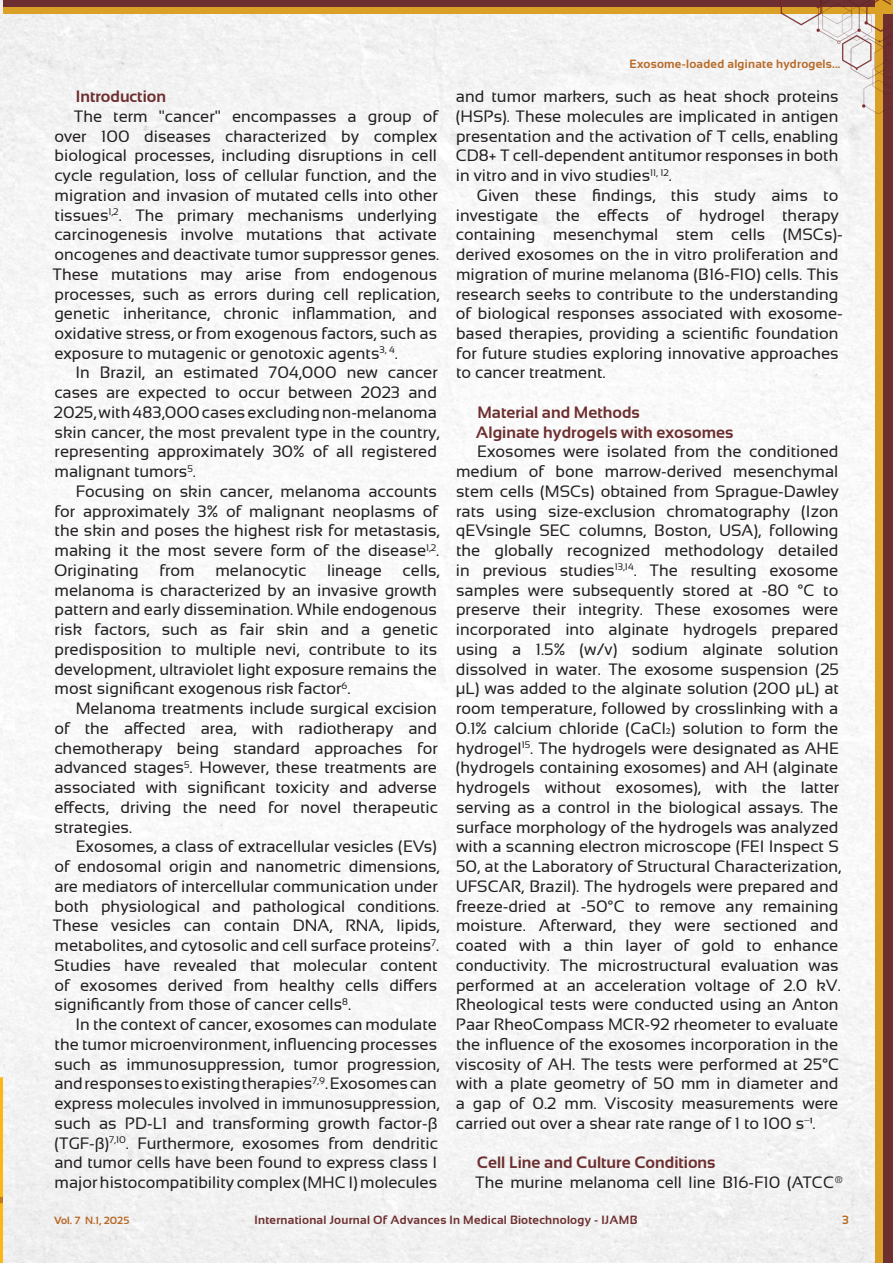
<style>
.page{position:relative;width:893px;height:1263px;background:#fff}
.page>*{position:absolute;margin:0;border:0;box-sizing:border-box;transform-origin:0 0}
.t1{font:16.5px/19.8px "Sansation";color:#231f20}
.t2{font:700 16.5px "Sansation";color:#6d2f30}
.t3{font:700 12px "Sansation";letter-spacing:.02em;color:#6d2f30}
.t4{font:700 12px "Sansation";letter-spacing:.02em;color:#b76926}
.t5{font:700 10.5px "Sansation";color:#b76926}
.s1{font-family:"Times New Roman"}
</style>
<div class="page">
<div style="left:2px;top:14px;width:13px;height:1249px;background:#f6f6f6"></div>
<img style="left:15px;top:14px;width:861px;height:1249px">
<div style="left:882px;top:0;width:11px;height:1263px;background:#6d2f30"></div>
<div style="left:876px;top:0;width:7px;height:1263px;background:#daa126"></div>
<div style="left:0;top:0;width:890px;height:9px;background:#6d2f30"></div>
<div style="left:0;top:7px;width:893px;height:7px;background:#daa126"></div>
<div style="left:876px;top:0;width:17px;height:8px;background:#daa126"></div>
<img style="left:725px;top:0;width:166px;height:114px">
<img style="left:0;top:0;width:2px;height:1263px">
<p class="t2" style="left:76px;top:87px;width:92px">Introduction</p>
<p class="t1" style="left:53px;top:106px;width:389px;text-indent:21px">The term "cancer" encompasses a group of over 100 diseases characterized by complex biological processes, including disruptions in cell cycle regulation, loss of cellular function, and the migration and invasion of mutated cells into other tissues<sup>1,2</sup>. The primary mechanisms underlying carcinogenesis involve mutations that activate oncogenes and deactivate tumor suppressor genes.<br>These mutations may arise from endogenous processes, such as errors during cell replication, genetic inheritance, chronic inflammation, and oxidative stress, or from exogenous factors, such as exposure to mutagenic or genotoxic agents<sup>3,</sup> <sup>4</sup>.</p>
<p class="t1" style="left:54px;top:363px;width:387px;text-indent:22px">In Brazil, an estimated 704,000 new cancer cases are expected to occur between 2023 and 2025, with 483,000 cases excluding non-melanoma skin cancer, the most prevalent type in the country, representing approximately 30% of all registered malignant tumors<sup>5</sup>.</p>
<p class="t1" style="left:54px;top:481px;width:387px;text-indent:22px">Focusing on skin cancer, melanoma accounts for approximately 3% of malignant neoplasms of the skin and poses the highest risk for metastasis, making it the most severe form of the disease<sup>1,2</sup>.<br>Originating</p>
<p class="t1" style="left:159px;top:560px;width:37px">from</p>
<p class="t1" style="left:215px;top:560px;width:92px">melanocytic</p>
<p class="t1" style="left:327px;top:560px;width:56px">lineage</p>
<p class="t1" style="left:54px;top:560px;width:387px;text-indent:348px">cells, melanoma is characterized by an invasive growth pattern and early dissemination. While endogenous risk factors, such as fair skin and a genetic predisposition to multiple nevi, contribute to its development, ultraviolet light exposure remains the most significant exogenous risk factor<sup>6</sup>.</p>
<p class="t1" style="left:54px;top:698px;width:385px;text-align:justify;text-indent:21px">Melanoma treatments include surgical excision of the affected area, with radiotherapy and chemotherapy being standard approaches for advanced stages<sup>5</sup>. However, these treatments are associated with significant toxicity and adverse effects, driving the need for novel therapeutic strategies.</p>
<p class="t1" style="left:53px;top:837px;width:389px;text-indent:23px">Exosomes, a class of extracellular vesicles (EVs) of endosomal origin and nanometric dimensions, are mediators of intercellular communication under both physiological and pathological conditions.<br>These vesicles can contain DNA, RNA, lipids, metabolites, and cytosolic and cell surface proteins<sup>7</sup>.<br>Studies have revealed that molecular content of exosomes derived from healthy cells differs significantly from those of cancer cells<sup>8</sup>.</p>
<p class="t1" style="left:54px;top:1014px;width:387px;text-indent:21px">In the context of cancer, exosomes can modulate the tumor microenvironment, influencing processes such as immunosuppression, tumor progression, and responses to existing therapies<sup>7,9</sup>. Exosomes can express molecules involved in immunosuppression, such as PD-L1 and transforming growth factor-β (TGF-β)<sup>7,10</sup>. Furthermore, exosomes from dendritic and tumor cells have been found to express class I major histocompatibility complex (MHC I) molecules</p>
<p class="t4" style="left:629px;top:58px;width:213px">Exosome-loaded alginate hydrogels...</p>
<p class="t1" style="left:456px;top:86px;width:384px;text-align:justify">and tumor markers, such as heat shock proteins (HSPs). These molecules are implicated in antigen presentation and the activation of T cells, enabling CD8+ T cell-dependent antitumor responses in both in vitro and in vivo studies<sup>11,</sup> <sup>12</sup>.</p>
<p class="t1" style="left:456px;top:185px;width:388px;text-indent:21px">Given these findings, this study aims to investigate the effects of hydrogel therapy containing mesenchymal stem cells (MSCs)- derived exosomes on the in vitro proliferation and migration of murine melanoma (B16-F10) cells. This research seeks to contribute to the understanding of biological responses associated with exosome&shy;based therapies, providing a scientific foundation for future studies exploring innovative approaches to cancer treatment.</p>
<p class="t2" style="left:477px;top:403px;width:164px">Material and Methods</p>
<p class="t2" style="left:476px;top:423px;width:259px">Alginate hydrogels with exosomes</p>
<p class="t1" style="left:456px;top:442px;width:387px;text-indent:22px">Exosomes were isolated from the conditioned medium of bone marrow-derived mesenchymal stem cells (MSCs) obtained from Sprague-Dawley rats using size-exclusion chromatography (Izon qEVsingle SEC columns, Boston, USA), following the globally recognized methodology detailed in previous studies<sup>13,14</sup>. The resulting exosome samples were subsequently stored at -80 °C to preserve their integrity. These exosomes were incorporated into alginate hydrogels prepared using a 1.5% (w/v) sodium alginate solution dissolved in water. The exosome suspension (25 µL) was added to the alginate solution (200 µL) at room temperature, followed by crosslinking with a 0.1% calcium chloride (CaCl<span class="s1">₂</span>) solution to form the hydrogel<sup>15</sup>. The hydrogels were designated as AHE (hydrogels containing exosomes) and AH (alginate hydrogels without exosomes), with the latter serving as a control in the biological assays. The surface morphology of the hydrogels was analyzed with a scanning electron microscope (FEI Inspect S 50, at the Laboratory of Structural Characterization, UFSCAR, Brazil). The hydrogels were prepared and freeze-dried at -50°C to remove any remaining moisture. Afterward, they were sectioned and coated with a thin layer of gold to enhance conductivity. The microstructural evaluation was performed at an acceleration voltage of 2.0 kV.<br>Rheological tests were conducted using an Anton Paar RheoCompass MCR-92 rheometer to evaluate the influence of the exosomes incorporation in the viscosity of AH. The tests were performed at 25°C with a plate geometry of 50 mm in diameter and a gap of 0.2 mm. Viscosity measurements were carried out over a shear rate range of 1 to 100 s<span class="s1">⁻</span>¹.</p>
<p class="t2" style="left:477px;top:1153px;width:240px">Cell Line and Culture Conditions</p>
<p class="t1" style="left:475px;top:1172px;width:370px">The murine melanoma cell line B16-F10 (ATCC®</p>
<p class="t5" style="left:54px;top:1214px;width:77px">Vol. 7 N.1, 2025</p>
<p class="t3" style="left:255px;top:1213px;width:384px">International Journal Of Advances In Medical Biotechnology - IJAMB</p>
<p class="t4" style="left:842px;top:1213px;width:8px">3</p>
</div>
